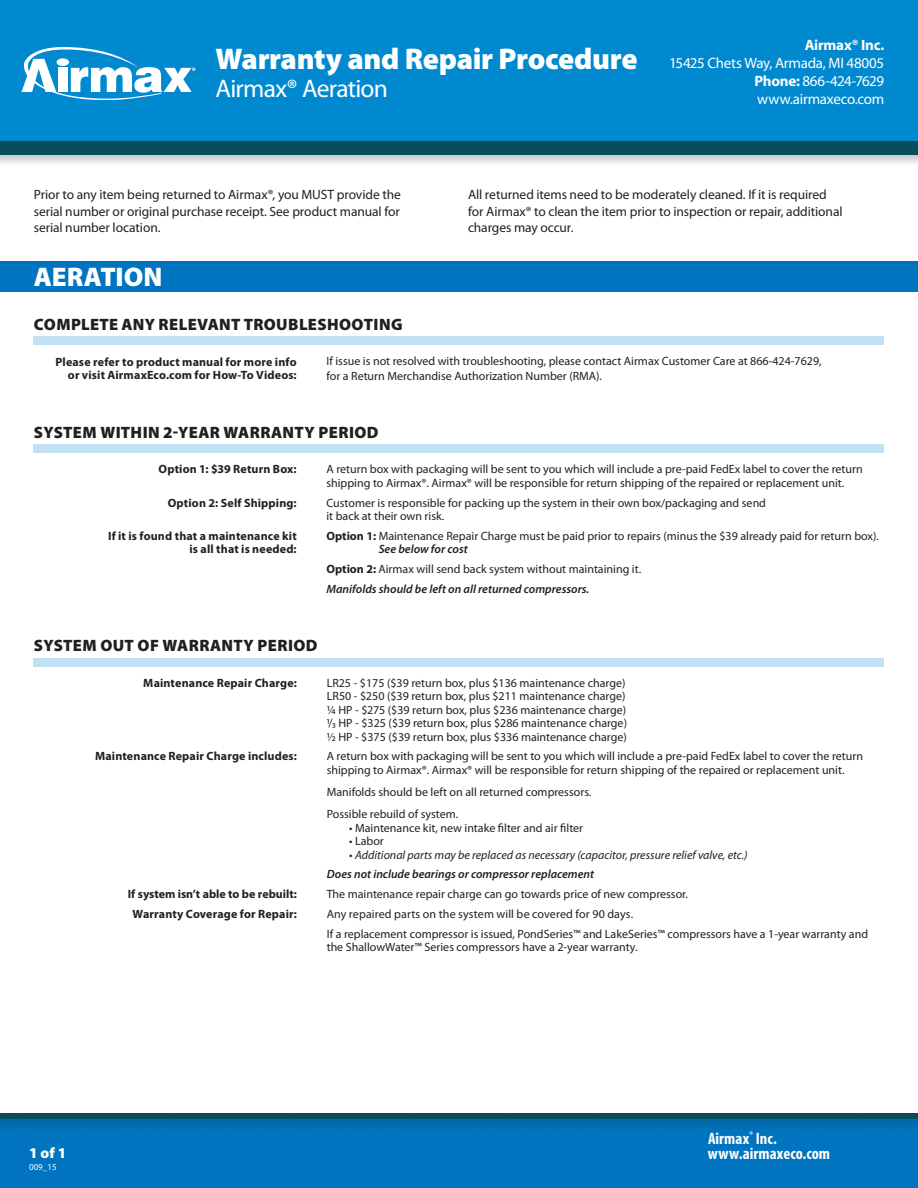
<style>
.page{position:relative;width:918px;height:1188px;background:#fff}
.page>*{position:absolute;margin:0;border:0;box-sizing:border-box;transform-origin:0 0}
.t1{font:900 30px "Myriad Pro";letter-spacing:-.01em;color:#fff}
.t2{font:900 27px "Myriad Pro";color:#fff}
.t3{font:25.5px "Myriad Pro";letter-spacing:-.03em;color:#fff}
.t4{font:900 16.5px "Myriad Pro";letter-spacing:.02em;color:#231f20}
.t5{font:700 condensed 16.5px "Myriad Pro";letter-spacing:.005em;color:#fff}
.t6{font:15px/18px "Myriad Pro";letter-spacing:-.02em;color:#fff;text-align:justify}
.t7{font:700 15px "Myriad Pro";letter-spacing:-.015em;color:#fff}
.t8{font:900 15px "Myriad Pro";color:#fff}
.t9{font:13.5px/16.5px "Myriad Pro";letter-spacing:-.005em;color:#231f20;text-align:justify}
.t10{font:12px/13.5px "Myriad Pro";color:#231f20}
.t11{font:700 12px/13.5px "Myriad Pro";letter-spacing:.01em;color:#231f20;text-align:right}
.t12{font:italic 12px/19.8px "Myriad Pro";color:#231f20}
.t13{font:italic 600 12px/19.8px "Myriad Pro";color:#231f20}
.t14{font:9px "Myriad Pro";color:#fff}
.s1{font-weight:700}
.s2{font-weight:600;font-style:italic}
.s3{font-weight:700;font-style:normal}
.s4{font-weight:400;font-style:normal}
.s5{font-style:normal}
.s6{font-weight:600}
</style>
<div class="page">
<div style="left:0;top:0;width:918px;height:155px;background:#0089cf"></div>
<div style="left:0;top:139px;width:918px;height:28px;background:#231f20;opacity:.25"></div>
<div style="left:0;top:141px;width:918px;height:14px;background:#094c5c"></div>
<div style="left:0;top:1114px;width:918px;height:74px;background:#0074be"></div>
<div style="left:0;top:1112px;width:918px;height:20px;background:#231f20;opacity:.25"></div>
<div style="left:0;top:1114px;width:918px;height:5px;background:#094c5c"></div>
<svg style="left:21px;top:47px;width:174px;height:53px"></svg>
<div style="left:57px;top:58px;width:12px;height:8px;background:#fff;border-radius:50%"></div>
<div style="left:0;top:261px;width:918px;height:31px;background:#0074be"></div>
<div style="left:34px;top:337px;width:850px;height:8px;background:#c1e0f4"></div>
<div style="left:34px;top:445px;width:850px;height:8px;background:#c1e0f4"></div>
<div style="left:34px;top:658px;width:850px;height:8px;background:#c1e0f4"></div>
<h1 class="t1" style="left:216px;top:39px;width:424px">Warranty and Repair Procedure</h1>
<h3 class="t3" style="left:216px;top:73px;width:174px">Airmax® Aeration</h3>
<p class="t7" style="left:805px;top:35px;width:81px">Airmax® Inc.</p>
<p class="t6" style="left:755px;top:54px;width:131px;text-indent:-85px">15425 Chets Way, Armada, MI 48005<br><span class="s1">Phone:</span> 866-424-7629 www.airmaxeco.com</p>
<p class="t9" style="left:34px;top:186px;width:369px">Prior to any item being returned to Airmax®, you MUST provide the serial number or original purchase receipt. See product manual for serial number location.</p>
<p class="t9" style="left:468px;top:186px;width:376px;text-align:left">All returned items need to be moderately cleaned. If it is required for Airmax® to clean the item prior to inspection or repair, additional charges may occur.</p>
<h2 class="t2" style="left:34px;top:259px;width:130px">AERATION</h2>
<h3 class="t4" style="left:34px;top:313px;width:370px">COMPLETE ANY RELEVANT TROUBLESHOOTING</h3>
<p class="t11" style="left:56px;top:354px;width:243px">Please refer to product manual for more info or visit AirmaxEco.com for How-To Videos:</p>
<p class="t10" style="left:326px;top:354px;width:497px;line-height:14.4px">If issue is not resolved with troubleshooting, please contact Airmax Customer Care at 866-424-7629, for a Return Merchandise Authorization Number (RMA).</p>
<h3 class="t4" style="left:34px;top:421px;width:346px">SYSTEM WITHIN 2-YEAR WARRANTY PERIOD</h3>
<p class="t11" style="left:159px;top:462px;width:140px">Option 1: $39 Return Box:</p>
<p class="t10" style="left:326px;top:462px;width:538px">A return box with packaging will be sent to you which will include a pre-paid FedEx label to cover the return shipping to Airmax®. Airmax® will be responsible for return shipping of the repaired or replacement unit.</p>
<p class="t11" style="left:168px;top:495px;width:130px">Option 2: Self Shipping:</p>
<p class="t10" style="left:326px;top:496px;width:441px">Customer is responsible for packing up the system in their own box/packaging and send it back at their own risk.</p>
<p class="t11" style="left:108px;top:529px;width:190px">If it is found that a maintenance kit is all that is needed:</p>
<p class="t10" style="left:379px;top:529px;width:502px;text-indent:-52px"><span class="s1">Option 1:</span> Maintenance Repair Charge must be paid prior to repairs (minus the $39 already paid for return box).<br><span class="s2">See below for cost</span></p>
<p class="t13" style="left:326px;top:559px;width:316px"><span class="s3">Option 2:</span> <span class="s4">Airmax will send back system without maintaining it.<br></span>Manifolds should be left on all returned compressors.</p>
<h3 class="t4" style="left:34px;top:635px;width:285px">SYSTEM OUT OF WARRANTY PERIOD</h3>
<p class="t11" style="left:143px;top:675px;width:155px">Maintenance Repair Charge:</p>
<p class="t10" style="left:327px;top:676px;width:302px">LR25 - $175 ($39 return box, plus $136 maintenance charge)<br>LR50 - $250 ($39 return box, plus $211 maintenance charge) ¼ HP - $275 ($39 return box, plus $236 maintenance charge)<br>1/₃ HP - $325 ($39 return box, plus $286 maintenance charge) ½ HP - $375 ($39 return box, plus $336 maintenance charge)</p>
<p class="t11" style="left:95px;top:749px;width:203px">Maintenance Repair Charge includes:</p>
<p class="t10" style="left:327px;top:750px;width:538px">A return box with packaging will be sent to you which will include a pre-paid FedEx label to cover the return shipping to Airmax®. Airmax® will be responsible for return shipping of the repaired or replacement unit.</p>
<p class="t10" style="left:327px;top:781px;width:266px;line-height:22px">Manifolds should be left on all returned compressors.<br>Possible rebuild of system.</p>
<p class="t10" style="left:349px;top:821px;width:235px">• Maintenance kit, new intake filter and air filter</p>
<p class="t10" style="left:349px;top:834px;width:36px">• Labor</p>
<p class="t12" style="left:327px;top:844px;width:423px;text-indent:22px"><span class="s5">•</span> Additional parts may be replaced as necessary (capacitor, pressure relief valve, etc.)<br><span class="s6">Does not include bearings or compressor replacement</span></p>
<p class="t11" style="left:128px;top:887px;width:171px">If system isn’t able to be rebuilt:</p>
<p class="t10" style="left:327px;top:887px;width:363px">The maintenance repair charge can go towards price of new compressor.</p>
<p class="t11" style="left:133px;top:907px;width:166px">Warranty Coverage for Repair:</p>
<p class="t10" style="left:327px;top:904px;width:543px;line-height:19.8px">Any repaired parts on the system will be covered for 90 days.<br>If a replacement compressor is issued, PondSeries™ and LakeSeries™ compressors have a 1-year warranty and</p>
<p class="t10" style="left:327px;top:940px;width:312px">the ShallowWater™ Series compressors have a 2-year warranty.</p>
<h3 class="t5" style="left:708px;top:1128px;width:70px">Airmax<sup>®</sup> Inc.</h3>
<p class="t8" style="left:29px;top:1143px;width:39px">1 of 1</p>
<h3 class="t5" style="left:708px;top:1143px;width:124px">www.airmaxeco.com</h3>
<p class="t14" style="left:29px;top:1162px;width:29px">009_15</p>
</div>
